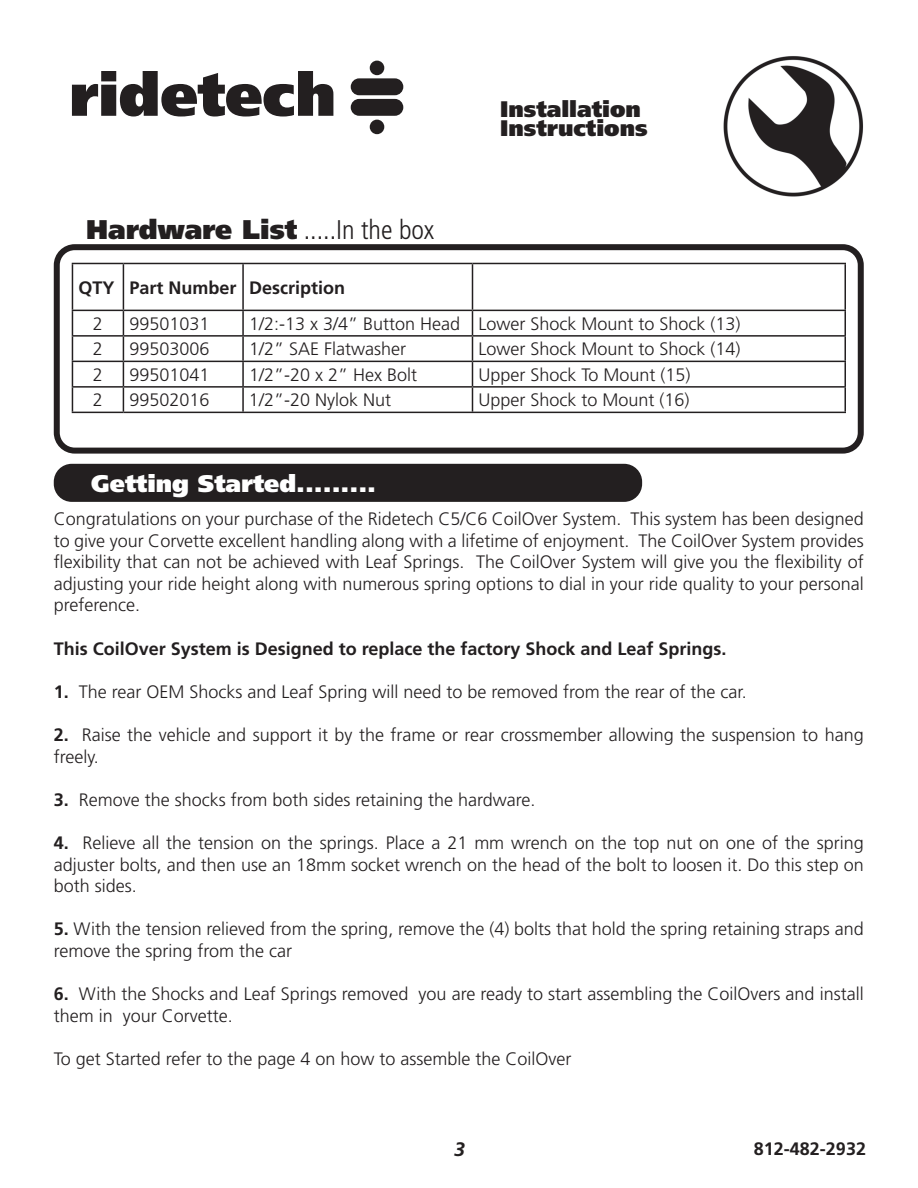
<style>
.page{position:relative;width:918px;height:1188px;background:#fff}
.page>*{position:absolute;margin:0;border:0;box-sizing:border-box;transform-origin:0 0}
.t1{font:300 condensed 27px "Frutiger LT Std";color:#231f20}
.t2{font:900 24px "Frutiger";color:#fff}
.t3{font:900 22.5px/19.5px "Frutiger";color:#231f20}
.t4{font:italic 700 19.5px "Frutiger";color:#231f20}
.t5{font:300 18px/21.6px "Frutiger";color:#231f20}
.t6{font:700 18px "Frutiger";color:#231f20}
.s1{font-family:"Frutiger";font-weight:900;font-stretch:normal}
.s2{font-weight:700}
</style>
<div class="page">
<img style="left:723px;top:56px;width:136px;height:141px">
<svg style="left:72px;top:71px;width:261px;height:46px"></svg>
<div style="left:351px;top:78px;width:52px;height:17px;background:#231f20;border-radius:8px"></div>
<div style="left:351px;top:99px;width:52px;height:17px;background:#231f20;border-radius:8px"></div>
<div style="left:370px;top:61px;width:14px;height:14px;background:#231f20;border-radius:50%"></div>
<div style="left:370px;top:120px;width:14px;height:14px;background:#231f20;border-radius:50%"></div>
<div style="left:54px;top:244px;width:810px;height:210px;border:6px solid #231f20;border-radius:18px"></div>
<hr style="left:72px;top:263px;width:51px;height:1px;background:#231f20">
<hr style="left:72px;top:264px;width:1px;height:46px;background:#231f20">
<hr style="left:123px;top:263px;width:120px;height:1px;background:#231f20">
<hr style="left:123px;top:264px;width:1px;height:46px;background:#231f20">
<hr style="left:243px;top:263px;width:229px;height:1px;background:#231f20">
<hr style="left:242px;top:264px;width:2px;height:46px;background:#231f20">
<hr style="left:472px;top:263px;width:374px;height:1px;background:#231f20">
<hr style="left:472px;top:264px;width:1px;height:46px;background:#231f20">
<hr style="left:844px;top:264px;width:2px;height:46px;background:#231f20">
<hr style="left:72px;top:310px;width:51px;height:1px;background:#231f20">
<hr style="left:123px;top:310px;width:120px;height:1px;background:#231f20">
<hr style="left:243px;top:310px;width:229px;height:1px;background:#231f20">
<hr style="left:242px;top:311px;width:2px;height:24px;background:#231f20">
<hr style="left:472px;top:310px;width:374px;height:1px;background:#231f20">
<hr style="left:844px;top:311px;width:2px;height:24px;background:#231f20">
<hr style="left:72px;top:335px;width:51px;height:2px;background:#231f20">
<hr style="left:123px;top:335px;width:120px;height:2px;background:#231f20">
<hr style="left:243px;top:335px;width:229px;height:2px;background:#231f20">
<hr style="left:242px;top:337px;width:2px;height:24px;background:#231f20">
<hr style="left:472px;top:335px;width:374px;height:2px;background:#231f20">
<hr style="left:844px;top:337px;width:2px;height:24px;background:#231f20">
<hr style="left:72px;top:361px;width:51px;height:1px;background:#231f20">
<hr style="left:123px;top:361px;width:120px;height:1px;background:#231f20">
<hr style="left:243px;top:361px;width:229px;height:1px;background:#231f20">
<hr style="left:242px;top:362px;width:2px;height:24px;background:#231f20">
<hr style="left:472px;top:361px;width:374px;height:1px;background:#231f20">
<hr style="left:844px;top:362px;width:2px;height:24px;background:#231f20">
<hr style="left:72px;top:386px;width:51px;height:2px;background:#231f20">
<svg style="left:72px;top:311px;width:1px;height:101px"></svg>
<hr style="left:123px;top:386px;width:120px;height:2px;background:#231f20">
<svg style="left:123px;top:311px;width:1px;height:101px"></svg>
<hr style="left:243px;top:386px;width:229px;height:2px;background:#231f20">
<hr style="left:242px;top:388px;width:2px;height:24px;background:#231f20">
<hr style="left:472px;top:386px;width:374px;height:2px;background:#231f20">
<svg style="left:472px;top:311px;width:1px;height:101px"></svg>
<hr style="left:844px;top:388px;width:2px;height:24px;background:#231f20">
<hr style="left:72px;top:412px;width:51px;height:1px;background:#231f20">
<hr style="left:123px;top:412px;width:723px;height:1px;background:#231f20">
<div style="left:54px;top:464px;width:588px;height:38px;background:#231f20;border-radius:18px"></div>
<h1 class="t1" style="left:86px;top:214px;width:350px"><span class="s1">Hardware List</span> .....In the box</h1>
<p class="t3" style="left:500px;top:101px;width:149px">Installation<br>Instructions</p>
<p class="t6" style="left:78px;top:280px;width:268px">QTY Part Number Description</p>
<p class="t5" style="left:93px;top:314px;width:12px">2</p>
<p class="t5" style="left:129px;top:314px;width:82px">99501031</p>
<p class="t5" style="left:249px;top:314px;width:493px">1/2:-13 x 3/4” Button Head Lower Shock Mount to Shock (13)</p>
<p class="t5" style="left:93px;top:340px;width:12px">2</p>
<p class="t5" style="left:129px;top:340px;width:82px">99503006</p>
<p class="t5" style="left:249px;top:340px;width:159px">1/2” SAE Flatwasher</p>
<p class="t5" style="left:478px;top:340px;width:264px">Lower Shock Mount to Shock (14)</p>
<p class="t5" style="left:93px;top:365px;width:12px">2</p>
<p class="t5" style="left:129px;top:365px;width:82px">99501041</p>
<p class="t5" style="left:249px;top:365px;width:170px">1/2”-20 x 2” Hex Bolt</p>
<p class="t5" style="left:478px;top:365px;width:214px">Upper Shock To Mount (15)</p>
<p class="t5" style="left:93px;top:391px;width:12px">2</p>
<p class="t5" style="left:129px;top:391px;width:82px">99502016</p>
<p class="t5" style="left:249px;top:391px;width:144px">1/2”-20 Nylok Nut</p>
<p class="t5" style="left:478px;top:391px;width:213px">Upper Shock to Mount (16)</p>
<h2 class="t2" style="left:91px;top:474px;width:286px">Getting Started.........</h2>
<p class="t5" style="left:54px;top:509px;width:812px;text-align:justify">Congratulations on your purchase of the Ridetech C5/C6 CoilOver System. This system has been designed to give your Corvette excellent handling along with a lifetime of enjoyment. The CoilOver System provides flexibility that can not be achieved with Leaf Springs. The CoilOver System will give you the flexibility of adjusting your ride height along with numerous spring options to dial in your ride quality to your personal preference.</p>
<p class="t6" style="left:54px;top:641px;width:674px">This CoilOver System is Designed to replace the factory Shock and Leaf Springs.</p>
<p class="t5" style="left:54px;top:682px;width:695px"><span class="s2">1.</span> The rear OEM Shocks and Leaf Spring will need to be removed from the rear of the car.</p>
<p class="t5" style="left:54px;top:725px;width:812px"><span class="s2">2.</span> Raise the vehicle and support it by the frame or rear crossmember allowing the suspension to hang freely.</p>
<p class="t5" style="left:54px;top:790px;width:483px"><span class="s2">3.</span> Remove the shocks from both sides retaining the hardware.</p>
<p class="t5" style="left:54px;top:833px;width:812px;text-align:justify"><span class="s2">4.</span> Relieve all the tension on the springs. Place a 21 mm wrench on the top nut on one of the spring adjuster bolts, and then use an 18mm socket wrench on the head of the bolt to loosen it. Do this step on both sides.</p>
<p class="t5" style="left:54px;top:920px;width:812px"><span class="s2">5.</span> With the tension relieved from the spring, remove the (4) bolts that hold the spring retaining straps and remove the spring from the car</p>
<p class="t5" style="left:54px;top:985px;width:811px"><span class="s2">6.</span> With the Shocks and Leaf Springs removed you are ready to start assembling the CoilOvers and install them in your Corvette.</p>
<p class="t5" style="left:54px;top:1049px;width:519px">To get Started refer to the page 4 on how to assemble the CoilOver</p>
<p class="t4" style="left:454px;top:1142px;width:12px">3</p>
<p class="t6" style="left:754px;top:1142px;width:114px">812-482-2932</p>
</div>
